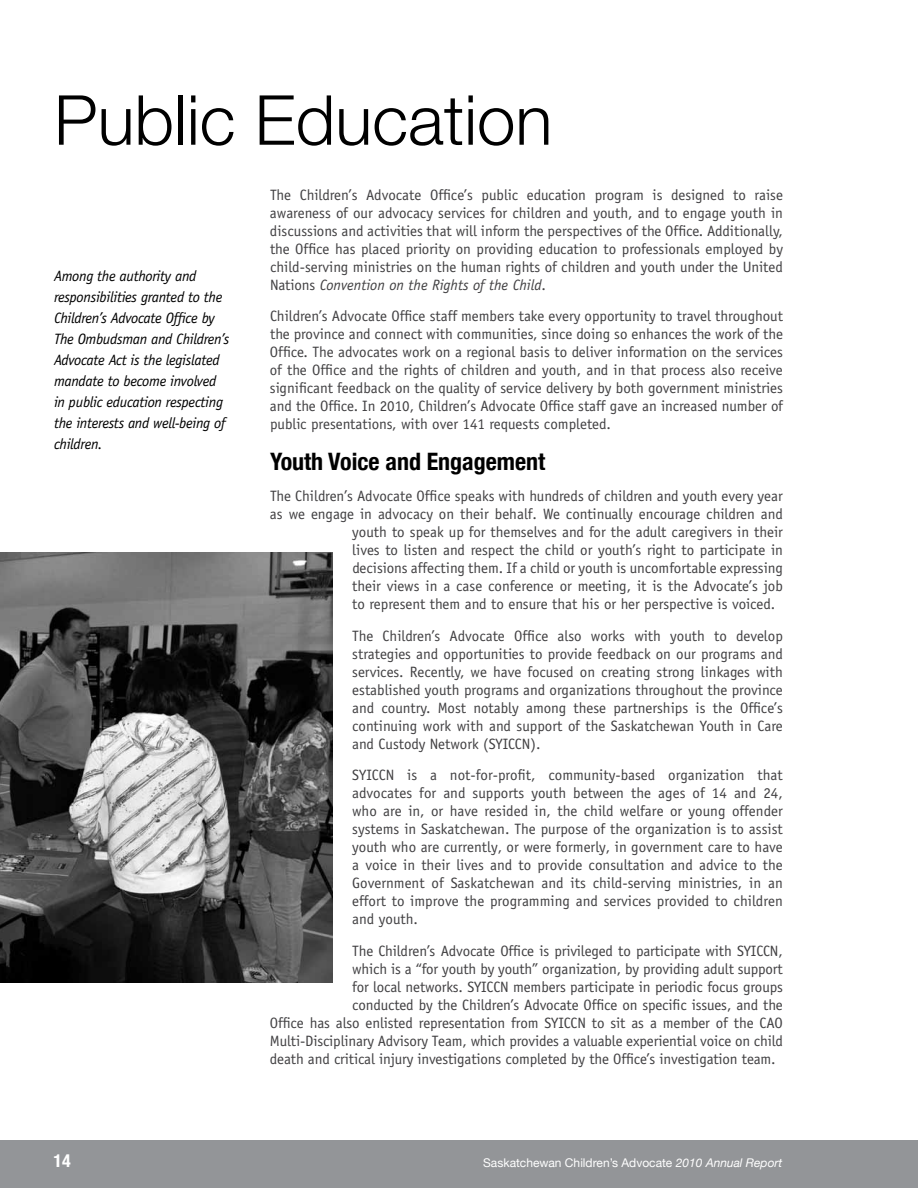
<style>
.page{position:relative;width:918px;height:1188px;background:#fff}
.page>*{position:absolute;margin:0;border:0;box-sizing:border-box;transform-origin:0 0}
.t1{font:300 69px "Helvetica Neue";color:#000}
.t2{font:700 condensed 24px "Helvetica Neue";color:#000}
.t3{font:700 condensed 18px "Helvetica Neue";color:#fff}
.t4{font:15px/18px "Officina Sans Std";letter-spacing:-.01em;color:#414042;text-align:justify}
.t5{font:italic 15px/21px "Officina Sans Std";letter-spacing:-.02em;color:#000}
.t6{font:12px "Helvetica Neue";color:#fff}
.s1{font-style:italic}
</style>
<div class="page">
<div style="left:0;top:1141px;width:918px;height:47px;background:#939598"></div>
<img style="left:0;top:552px;width:332px;height:430px">
<h1 class="t1" style="left:54px;top:78px;width:500px">Public Education</h1>
<p class="t5" style="left:54px;top:265px;width:177px">Among the authority and responsibilities granted to the<br>Children’s Advocate Office by<br>The Ombudsman and Children’s<br>Advocate Act is the legislated mandate to become involved in public education respecting the interests and well-being of children.</p>
<p class="t4" style="left:270px;top:186px;width:515px">The Children’s Advocate Office’s public education program is designed to raise awareness of our advocacy services for children and youth, and to engage youth in discussions and activities that will inform the perspectives of the Office. Additionally, the Office has placed priority on providing education to professionals employed by child-serving ministries on the human rights of children and youth under the United Nations <span class="s1">Convention on the Rights of the Child</span>.</p>
<p class="t4" style="left:270px;top:307px;width:515px">Children’s Advocate Office staff members take every opportunity to travel throughout the province and connect with communities, since doing so enhances the work of the Office. The advocates work on a regional basis to deliver information on the services of the Office and the rights of children and youth, and in that process also receive significant feedback on the quality of service delivery by both government ministries and the Office. In 2010, Children’s Advocate Office staff gave an increased number of public presentations, with over 141 requests completed.</p>
<h2 class="t2" style="left:270px;top:447px;width:277px">Youth Voice and Engagement</h2>
<p class="t4" style="left:270px;top:487px;width:514px">The Children’s Advocate Office speaks with hundreds of children and youth every year</p>
<p class="t4" style="left:270px;top:505px;width:514px">as we engage in advocacy on their behalf. We continually encourage children and</p>
<p class="t4" style="left:352px;top:523px;width:432px">youth to speak up for themselves and for the adult caregivers in their</p>
<p class="t4" style="left:352px;top:541px;width:432px">lives to listen and respect the child or youth’s right to participate in</p>
<p class="t4" style="left:352px;top:559px;width:432px">decisions affecting them. If a child or youth is uncomfortable expressing</p>
<p class="t4" style="left:352px;top:577px;width:432px">their views in a case conference or meeting, it is the Advocate’s job</p>
<p class="t4" style="left:352px;top:595px;width:424px">to represent them and to ensure that his or her perspective is voiced.</p>
<p class="t4" style="left:352px;top:627px;width:432px">The Children’s Advocate Office also works with youth to develop strategies and opportunities to provide feedback on our programs and services. Recently, we have focused on creating strong linkages with established youth programs and organizations throughout the province and country. Most notably among these partnerships is the Office’s continuing work with and support of the Saskatchewan Youth in Care and Custody Network (SYICCN).</p>
<p class="t4" style="left:352px;top:766px;width:432px">SYICCN is a not-for-profit, community-based organization that advocates for and supports youth between the ages of 14 and 24, who are in, or have resided in, the child welfare or young offender systems in Saskatchewan. The purpose of the organization is to assist youth who are currently, or were formerly, in government care to have a voice in their lives and to provide consultation and advice to the Government of Saskatchewan and its child-serving ministries, in an effort to improve the programming and services provided to children and youth.</p>
<p class="t4" style="left:352px;top:942px;width:432px">The Children’s Advocate Office is privileged to participate with SYICCN,</p>
<p class="t4" style="left:352px;top:960px;width:432px">which is a “for youth by youth” organization, by providing adult support</p>
<p class="t4" style="left:352px;top:978px;width:432px">for local networks. SYICCN members participate in periodic focus groups</p>
<p class="t4" style="left:352px;top:996px;width:432px">conducted by the Children’s Advocate Office on specific issues, and the</p>
<p class="t4" style="left:270px;top:1014px;width:515px">Office has also enlisted representation from SYICCN to sit as a member of the CAO</p>
<p class="t4" style="left:270px;top:1032px;width:515px">Multi-Disciplinary Advisory Team, which provides a valuable experiential voice on child</p>
<p class="t4" style="left:270px;top:1050px;width:507px">death and critical injury investigations completed by the Office’s investigation team.</p>
<p class="t3" style="left:53px;top:1150px;width:19px">14</p>
<p class="t6" style="left:483px;top:1156px;width:301px">Saskatchewan Children’s Advocate <span class="s1">2010 Annual Report</span></p>
</div>
